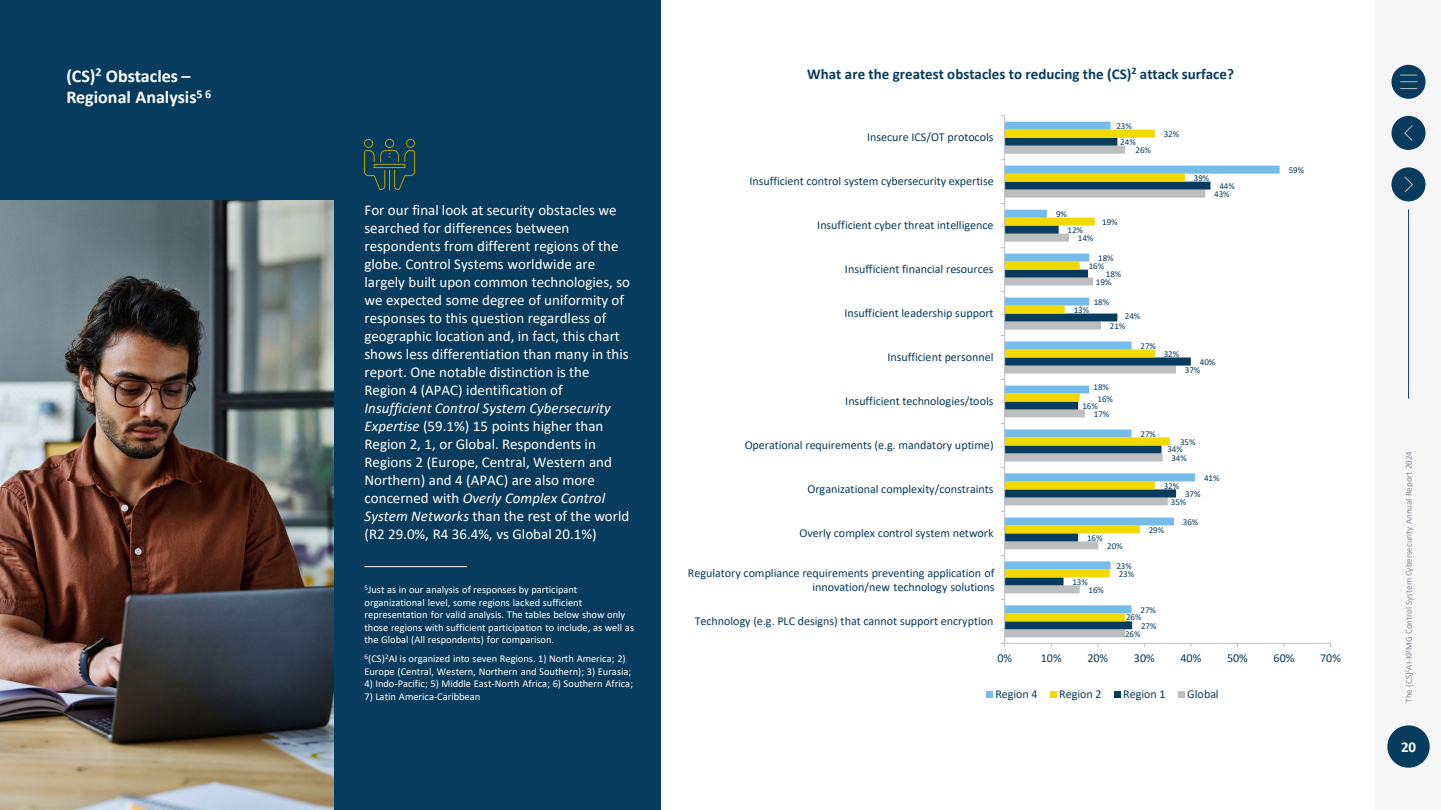
<style>
.page{position:relative;width:1441px;height:810px;background:#fff}
.page>*{position:absolute;margin:0;border:0;box-sizing:border-box;transform-origin:0 0}
.t1{font:700 18px/21.6px "Calibri";color:#fff}
.t2{font:15px/18px "Calibri";color:#fff}
.t3{font:700 15px "Calibri";color:#073c5e}
.t4{font:700 15px "Calibri";color:#fff}
.t5{font:12px/14.7px "Calibri";letter-spacing:-.005em;color:#073c5e;text-align:center}
.t6{font:10.5px/12.6px "Calibri";letter-spacing:-.005em;color:#fff}
.t7{font:9px "Calibri";letter-spacing:-.005em;color:#073c5e}
.t8{font:9px "Calibri";letter-spacing:-.005em;color:#89919c}
.s1{font-style:italic}
</style>
<div class="page">
<div style="left:1375px;top:0;width:65px;height:810px;background:#f6f6f6"></div>
<div style="left:1387px;top:725px;width:42px;height:43px;background:#073c5e;border-radius:50%"></div>
<div style="left:1391px;top:65px;width:34px;height:34px;background:#073c5e;border-radius:50%"></div>
<svg style="left:1400px;top:75px;width:16px;height:7px"></svg>
<svg style="left:1400px;top:88px;width:16px;height:1px"></svg>
<div style="left:1391px;top:116px;width:34px;height:34px;background:#073c5e;border-radius:50%"></div>
<svg style="left:1404px;top:125px;width:9px;height:16px"></svg>
<div style="left:1391px;top:167px;width:34px;height:34px;background:#073c5e;border-radius:50%"></div>
<svg style="left:1404px;top:176px;width:9px;height:16px"></svg>
<hr style="left:1407px;top:209px;width:1px;height:190px;background:#073c5e">
<div style="left:0;top:0;width:660px;height:810px;background:#073c5e"></div>
<hr style="left:364px;top:566px;width:103px;height:1px;background:#f6f6f6">
<svg style="left:1005px;top:122px;width:274px;height:491px"></svg>
<hr style="left:1004px;top:643px;width:326px;height:1px;background:#bdbec0">
<hr style="left:1004px;top:116px;width:1px;height:527px;background:#bdbec0">
<div style="left:986px;top:691px;width:6px;height:7px;background:#77bce9"></div>
<div style="left:1049px;top:691px;width:7px;height:7px;background:#f2da00"></div>
<div style="left:1113px;top:691px;width:7px;height:7px;background:#073c5e"></div>
<div style="left:1177px;top:691px;width:7px;height:7px;background:#bdbec0"></div>
<img style="left:0;top:201px;width:333px;height:609px">
<div style="left:385px;top:139px;width:9px;height:9px;border:1px solid #b5a300;border-radius:50%"></div>
<div style="left:364px;top:139px;width:9px;height:9px;border:1px solid #b5a300;border-radius:50%"></div>
<div style="left:406px;top:139px;width:9px;height:9px;border:1px solid #b5a300;border-radius:50%"></div>
<svg style="left:364px;top:150px;width:51px;height:40px"></svg>
<p class="t1" style="left:66px;top:65px;width:146px">(CS)<sup>2</sup> Obstacles –<br>Regional Analysis<sup>5</sup> <sup>6</sup></p>
<p class="t2" style="left:364px;top:200px;width:267px">For our final look at security obstacles we searched for differences between respondents from different regions of the globe. Control Systems worldwide are largely built upon common technologies, so we expected some degree of uniformity of responses to this question regardless of geographic location and, in fact, this chart shows less differentiation than many in this report. One notable distinction is the Region 4 (APAC) identification of</p>
<p class="t2" style="left:364px;top:399px;width:266px"><span class="s1">Insufficient Control System Cybersecurity Expertise</span> (59.1%) 15 points higher than Region 2, 1, or Global. Respondents in Regions 2 (Europe, Central, Western and Northern) and 4 (APAC) are also more concerned with <span class="s1">Overly Complex Control System Networks</span> than the rest of the world (R2 29.0%, R4 36.4%, vs Global 20.1%)</p>
<p class="t6" style="left:364px;top:583px;width:271px"><sup>5</sup>Just as in our analysis of responses by participant organizational level, some regions lacked sufficient representation for valid analysis. The tables below show only those regions with sufficient participation to include, as well as the Global (All respondents) for comparison.</p>
<p class="t6" style="left:364px;top:652px;width:268px"><sup>6</sup>(CS)<sup>2</sup>AI is organized into seven Regions. 1) North America; 2)<br>Europe (Central, Western, Northern and Southern); 3) Eurasia;</p>
<p class="t6" style="left:364px;top:677px;width:270px">4) Indo-Pacific; 5) Middle East-North Africa; 6) Southern Africa;</p>
<p class="t6" style="left:364px;top:690px;width:117px">7) Latin America-Caribbean</p>
<p class="t3" style="left:807px;top:63px;width:428px">What are the greatest obstacles to reducing the (CS)<sup>2</sup> attack surface?</p>
<p class="t5" style="left:867px;top:129px;width:128px">Insecure ICS/OT protocols</p>
<p class="t7" style="left:1116px;top:120px;width:17px">23%</p>
<p class="t7" style="left:1120px;top:136px;width:17px">24%</p>
<p class="t7" style="left:1135px;top:144px;width:17px">26%</p>
<p class="t7" style="left:1163px;top:128px;width:17px">32%</p>
<p class="t5" style="left:749px;top:173px;width:245px">Insufficient control system cybersecurity expertise</p>
<p class="t7" style="left:1193px;top:172px;width:17px">39%</p>
<p class="t7" style="left:1219px;top:180px;width:17px">44%</p>
<p class="t7" style="left:1214px;top:188px;width:17px">43%</p>
<p class="t7" style="left:1288px;top:164px;width:17px">59%</p>
<p class="t5" style="left:817px;top:217px;width:178px">Insufficient cyber threat intelligence</p>
<p class="t7" style="left:1055px;top:208px;width:12px">9%</p>
<p class="t7" style="left:1067px;top:224px;width:17px">12%</p>
<p class="t7" style="left:1077px;top:232px;width:17px">14%</p>
<p class="t7" style="left:1102px;top:216px;width:17px">19%</p>
<p class="t5" style="left:844px;top:261px;width:150px">Insufficient financial resources</p>
<p class="t7" style="left:1098px;top:252px;width:17px">18%</p>
<p class="t7" style="left:1088px;top:259px;width:17px">16%</p>
<p class="t7" style="left:1105px;top:267px;width:17px">18%</p>
<p class="t7" style="left:1095px;top:275px;width:17px">19%</p>
<p class="t5" style="left:844px;top:305px;width:151px">Insufficient leadership support</p>
<p class="t7" style="left:1093px;top:295px;width:17px">18%</p>
<p class="t7" style="left:1073px;top:303px;width:17px">13%</p>
<p class="t7" style="left:1124px;top:310px;width:17px">24%</p>
<p class="t7" style="left:1109px;top:319px;width:17px">21%</p>
<p class="t5" style="left:887px;top:349px;width:108px">Insufficient personnel</p>
<p class="t7" style="left:1140px;top:339px;width:17px">27%</p>
<p class="t7" style="left:1163px;top:347px;width:17px">32%</p>
<p class="t7" style="left:1199px;top:355px;width:17px">40%</p>
<p class="t7" style="left:1184px;top:363px;width:17px">37%</p>
<p class="t7" style="left:1093px;top:380px;width:17px">18%</p>
<p class="t5" style="left:845px;top:393px;width:150px">Insufficient technologies/tools</p>
<p class="t7" style="left:1097px;top:393px;width:17px">16%</p>
<p class="t7" style="left:1082px;top:399px;width:17px">16%</p>
<p class="t7" style="left:1093px;top:407px;width:17px">17%</p>
<p class="t5" style="left:744px;top:437px;width:250px">Operational requirements (e.g. mandatory uptime)</p>
<p class="t7" style="left:1140px;top:427px;width:17px">27%</p>
<p class="t7" style="left:1179px;top:435px;width:17px">35%</p>
<p class="t7" style="left:1167px;top:443px;width:17px">34%</p>
<p class="t7" style="left:1171px;top:451px;width:17px">34%</p>
<p class="t5" style="left:807px;top:481px;width:187px">Organizational complexity/constraints</p>
<p class="t7" style="left:1203px;top:471px;width:17px">41%</p>
<p class="t7" style="left:1163px;top:479px;width:17px">32%</p>
<p class="t7" style="left:1184px;top:487px;width:17px">37%</p>
<p class="t7" style="left:1170px;top:495px;width:17px">35%</p>
<p class="t5" style="left:799px;top:525px;width:196px">Overly complex control system network</p>
<p class="t7" style="left:1086px;top:531px;width:17px">16%</p>
<p class="t7" style="left:1107px;top:539px;width:17px">20%</p>
<p class="t7" style="left:1148px;top:523px;width:17px">29%</p>
<p class="t7" style="left:1182px;top:515px;width:17px">36%</p>
<p class="t5" style="left:687px;top:562px;width:307px">Regulatory compliance requirements preventing application of innovation/new technology solutions</p>
<p class="t5" style="left:688px;top:565px;width:308px;text-align:right">Regulatory compliance requirements preventing application of innovation/new technology solutions</p>
<p class="t7" style="left:1072px;top:575px;width:17px">13%</p>
<p class="t7" style="left:1088px;top:583px;width:17px">16%</p>
<p class="t7" style="left:1116px;top:559px;width:17px">23%</p>
<p class="t7" style="left:1118px;top:567px;width:17px">23%</p>
<p class="t5" style="left:694px;top:613px;width:300px">Technology (e.g. PLC designs) that cannot support encryption</p>
<p class="t7" style="left:1140px;top:603px;width:17px">27%</p>
<p class="t7" style="left:1125px;top:611px;width:17px">26%</p>
<p class="t7" style="left:1140px;top:619px;width:17px">27%</p>
<p class="t7" style="left:1124px;top:627px;width:17px">26%</p>
<p class="t5" style="left:997px;top:651px;width:16px">0%</p>
<p class="t5" style="left:1040px;top:651px;width:22px">10%</p>
<p class="t5" style="left:1087px;top:651px;width:22px">20%</p>
<p class="t5" style="left:1133px;top:651px;width:22px">30%</p>
<p class="t5" style="left:1180px;top:651px;width:22px">40%</p>
<p class="t5" style="left:1226px;top:651px;width:22px">50%</p>
<p class="t5" style="left:1273px;top:651px;width:22px">60%</p>
<p class="t5" style="left:1319px;top:651px;width:22px">70%</p>
<p class="t5" style="left:995px;top:686px;width:44px">Region 4</p>
<p class="t5" style="left:1059px;top:686px;width:44px">Region 2</p>
<p class="t5" style="left:1123px;top:686px;width:44px">Region 1</p>
<p class="t5" style="left:1187px;top:686px;width:33px">Global</p>
<p class="t8" style="left:1402px;top:703px;width:253px;rotate:-90deg">The (CS)<sup>2</sup>AI-KPMG Control System Cybersecurity Annual Report 2024</p>
<p class="t4" style="left:1400px;top:736px;width:17px">20</p>
</div>
